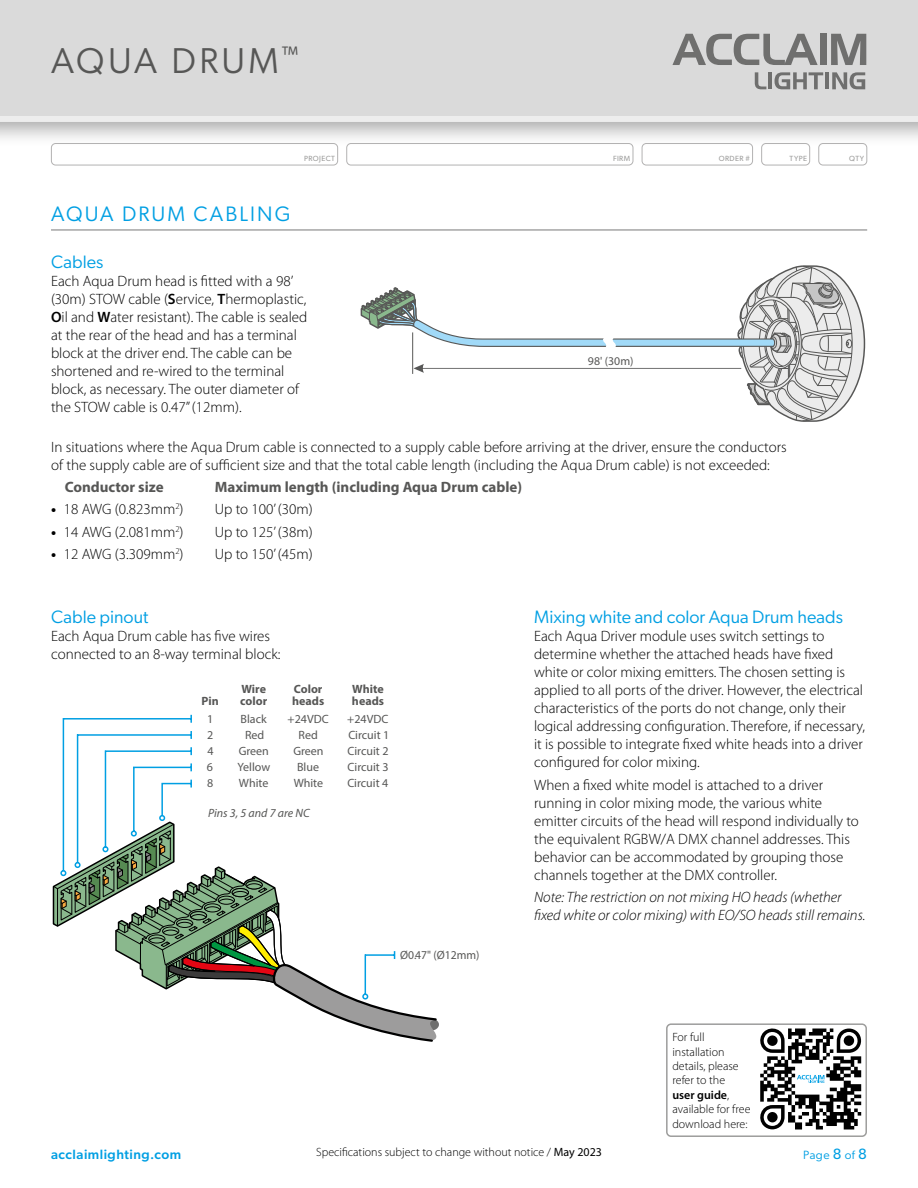
<style>
.page{position:relative;width:918px;height:1188px;background:#fff}
.page>*{position:absolute;margin:0;border:0;box-sizing:border-box;transform-origin:0 0}
.t1{font:36px "Gibson";letter-spacing:.095em;color:#575756}
.Head_1{font:21px "Gibson";letter-spacing:.1em;color:#009fe3}
.Head_3{font:18px "Gibson";color:#009fe3}
.Main_body_-_10pt{font:300 15px/18px "Myriad Pro";color:#000}
.Main_body_-_10pt-2{font:italic 300 15px/18px "Myriad Pro";color:#000}
.Body{font:700 15px "Myriad Pro";color:#575756}
.t2{font:500 13.5px "Gibson";letter-spacing:.04em;color:#009fe3}
.Main_body_-_10pt-3{font:300 12px/14.4px "Myriad Pro";color:#000}
.t3{font:12px/16.2px "Myriad Pro";color:#575756;text-align:center}
.t4{font:700 12px/12.6px "Myriad Pro";color:#575756}
.t5{font:italic 12px "Myriad Pro";color:#575756}
.t6{font:12px "Gibson";letter-spacing:.045em;color:#009fe3}
.t7{font:11.85px "Myriad Pro";color:#575756}
.t8{font:7.5px "Gibson";letter-spacing:.055em;color:#9d9d9c}
.s1{font-weight:600}
.s2{font-weight:700}
.s3{font-weight:400}
.s4{font-size:15px}
</style>
<div class="page">
<div style="left:0;top:0;width:918px;height:147px;background:#000;opacity:.35"></div>
<div style="left:0;top:0;width:918px;height:122px;background:#dadada"></div>
<svg style="left:672px;top:34px;width:146px;height:31px;background:#acacac"></svg>
<div style="left:820px;top:34px;width:7px;height:31px;background:#6f6f6e"></div>
<svg style="left:831px;top:34px;width:35px;height:31px"></svg>
<svg style="left:755px;top:72px;width:11px;height:17px"></svg>
<hr style="left:768px;top:72px;width:4px;height:17px;background:#6f6f6e">
<svg style="left:775px;top:72px;width:48px;height:17px"></svg>
<hr style="left:825px;top:72px;width:4px;height:17px;background:#6f6f6e">
<svg style="left:832px;top:72px;width:33px;height:17px"></svg>
<div style="left:51px;top:143px;width:287px;height:22px;border:1px solid #b3b2b2;border-radius:4px"></div>
<div style="left:346px;top:143px;width:287px;height:22px;border:1px solid #b3b2b2;border-radius:4px"></div>
<div style="left:642px;top:143px;width:111px;height:22px;border:1px solid #b3b2b2;border-radius:4px"></div>
<div style="left:761px;top:143px;width:49px;height:22px;border:1px solid #b3b2b2;border-radius:4px"></div>
<div style="left:818px;top:143px;width:49px;height:22px;border:1px solid #b3b2b2;border-radius:4px"></div>
<svg style="left:360px;top:265px;width:506px;height:157px"></svg>
<hr style="left:51px;top:229px;width:816px;height:2px;background:#878787">
<svg style="left:760px;top:1028px;width:102px;height:102px"></svg>
<div style="left:666px;top:1023px;width:201px;height:114px;border:2px solid #9d9d9c;border-radius:4px"></div>
<svg style="left:52px;top:715px;width:387px;height:327px"></svg>
<h1 class="t1" style="left:51px;top:39px;width:249px">AQUA DRUM<sup>™</sup></h1>
<p class="t8" style="left:304px;top:154px;width:32px">PROJECT</p>
<p class="t8" style="left:613px;top:154px;width:19px">FIRM</p>
<p class="t8" style="left:719px;top:154px;width:33px">ORDER #</p>
<p class="t8" style="left:790px;top:154px;width:19px">TYPE</p>
<p class="t8" style="left:849px;top:154px;width:16px">QTY</p>
<p class="Head_1" style="left:51px;top:201px;width:241px">AQUA DRUM CABLING</p>
<p class="Head_3" style="left:51px;top:251px;width:54px">Cables</p>
<p class="Main_body_-_10pt" style="left:51px;top:273px;width:258px">Each Aqua Drum head is fitted with a 98’ (30m) STOW cable (<span class="s1">S</span>ervice, <span class="s1">T</span>hermoplastic, <span class="s1">O</span>il and <span class="s1">W</span>ater resistant). The cable is sealed at the rear of the head and has a terminal block at the driver end. The cable can be shortened and re-wired to the terminal block, as necessary. The outer diameter of the STOW cable is 0.47” (12mm).</p>
<p class="t7" style="left:588px;top:354px;width:47px">98' (30m)</p>
<p class="Main_body_-_10pt" style="left:51px;top:438px;width:737px">In situations where the Aqua Drum cable is connected to a supply cable before arriving at the driver, ensure the conductors of the supply cable are of sufficient size and that the total cable length (including the Aqua Drum cable) is not exceeded:</p>
<p class="Body" style="left:65px;top:477px;width:101px">Conductor size</p>
<p class="Body" style="left:215px;top:477px;width:309px">Maximum length (including Aqua Drum cable)</p>
<p class="Main_body_-_10pt" style="left:51px;top:501px;width:134px"><span class="s2">•</span> 18 AWG (0.823mm<sup>2</sup>)</p>
<p class="Main_body_-_10pt" style="left:215px;top:501px;width:100px">Up to 100’ (30m)</p>
<p class="Main_body_-_10pt" style="left:51px;top:523px;width:134px"><span class="s2">•</span> 14 AWG (2.081mm<sup>2</sup>)</p>
<p class="Main_body_-_10pt" style="left:215px;top:523px;width:100px">Up to 125’ (38m)</p>
<p class="Main_body_-_10pt" style="left:51px;top:545px;width:134px"><span class="s2">•</span> 12 AWG (3.309mm<sup>2</sup>)</p>
<p class="Main_body_-_10pt" style="left:215px;top:545px;width:100px">Up to 150’ (45m)</p>
<p class="Head_3" style="left:51px;top:606px;width:99px">Cable pinout</p>
<p class="Main_body_-_10pt" style="left:51px;top:628px;width:231px">Each Aqua Drum cable has five wires connected to an 8-way terminal block:</p>
<p class="t4" style="left:294px;top:682px;width:30px">Color</p>
<p class="t4" style="left:352px;top:682px;width:34px">White heads</p>
<p class="t4" style="left:240px;top:682px;width:28px">Wire color</p>
<p class="t3" style="left:238px;top:727px;width:34px">Red<br>Green<br>Yellow<br>White</p>
<p class="t4" style="left:202px;top:695px;width:19px">Pin</p>
<p class="t4" style="left:292px;top:694px;width:34px">heads</p>
<p class="t3" style="left:241px;top:710px;width:28px">Black</p>
<p class="t3" style="left:207px;top:710px;width:8px">1</p>
<p class="t3" style="left:288px;top:710px;width:43px">+24VDC</p>
<p class="t3" style="left:347px;top:710px;width:43px">+24VDC</p>
<p class="t3" style="left:207px;top:727px;width:8px">2</p>
<p class="t3" style="left:299px;top:727px;width:21px">Red</p>
<p class="t3" style="left:348px;top:727px;width:43px">Circuit 1</p>
<p class="t3" style="left:207px;top:743px;width:8px">4</p>
<p class="t3" style="left:293px;top:743px;width:32px">Green</p>
<p class="t3" style="left:348px;top:743px;width:43px">Circuit 2</p>
<p class="t3" style="left:207px;top:759px;width:8px">6</p>
<p class="t3" style="left:297px;top:759px;width:23px">Blue</p>
<p class="t3" style="left:348px;top:759px;width:43px">Circuit 3</p>
<p class="t3" style="left:207px;top:775px;width:8px">8</p>
<p class="t3" style="left:294px;top:775px;width:31px">White</p>
<p class="t5" style="left:208px;top:805px;width:103px">Pins 3, 5 and 7 are NC</p>
<p class="t3" style="left:347px;top:775px;width:43px">Circuit 4</p>
<p class="t3" style="left:400px;top:947px;width:81px">Ø0.47" (Ø12mm)</p>
<p class="Head_3" style="left:534px;top:606px;width:310px">Mixing white and color Aqua Drum heads</p>
<p class="Main_body_-_10pt" style="left:534px;top:628px;width:333px">Each Aqua Driver module uses switch settings to determine whether the attached heads have fixed white or color mixing emitters. The chosen setting is applied to all ports of the driver. However, the electrical characteristics of the ports do not change, only their logical addressing configuration. Therefore, if necessary, it is possible to integrate fixed white heads into a driver configured for color mixing.</p>
<p class="Main_body_-_10pt" style="left:534px;top:776px;width:326px">When a fixed white model is attached to a driver running in color mixing mode, the various white emitter circuits of the head will respond individually to the equivalent RGBW/A DMX channel addresses. This behavior can be accommodated by grouping those channels together at the DMX controller.</p>
<p class="Main_body_-_10pt-2" style="left:534px;top:888px;width:333px">Note: The restriction on not mixing HO heads (whether fixed white or color mixing) with EO/SO heads still remains.</p>
<p class="Main_body_-_10pt-3" style="left:672px;top:1030px;width:80px">For full installation details, please refer to the <span class="s1">user guide</span>, available for free download here:</p>
<p class="Main_body_-_10pt-3" style="left:316px;top:1145px;width:287px">Specifications subject to change without notice / <span class="s3">May 2023</span></p>
<p class="t2" style="left:51px;top:1146px;width:132px">acclaimlighting.com</p>
<p class="t6" style="left:803px;top:1147px;width:65px">Page <span class="s4">8</span> of <span class="s4">8</span></p>
</div>
